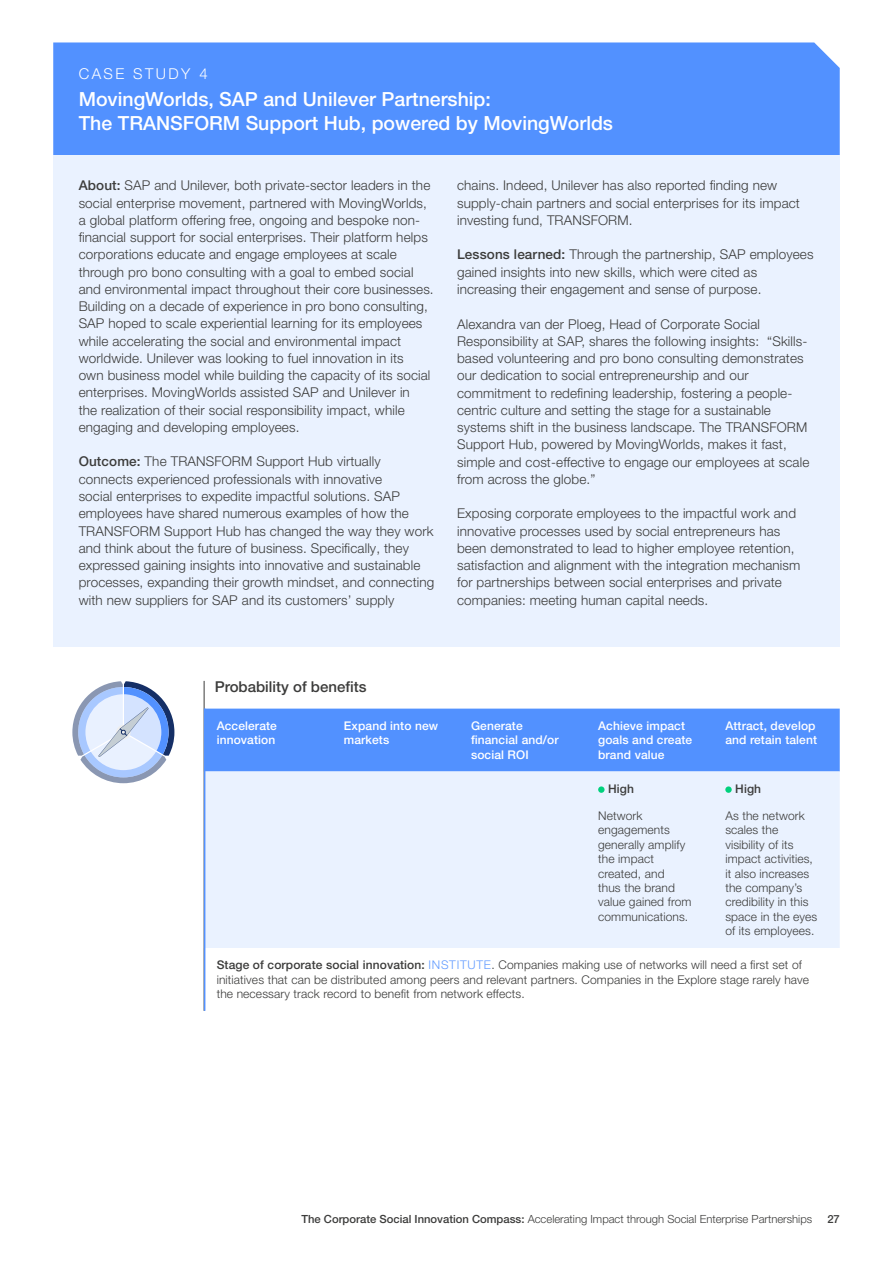
<style>
.page{position:relative;width:893px;height:1263px;background:#fff}
.page>*{position:absolute;margin:0;border:0;box-sizing:border-box;transform-origin:0 0}
.t1{font:500 19.5px/23.4px "Helvetica Neue LT Pro";color:#fff}
.t2{font:500 15px "Helvetica Neue LT Pro";color:#3c3c3b}
.t3{font:300 15px "Helvetica Neue LT Pro";letter-spacing:.16em;color:#fff}
.t4{font:300 13.5px/17.2px "Helvetica Neue LT Pro";letter-spacing:.01em;color:#3c3c3b}
.t5{font:300 12px/14.4px "Helvetica Neue LT Pro";letter-spacing:.01em;color:#3c3c3b}
.t6{font:500 12px/14.4px "Helvetica Neue LT Pro";letter-spacing:.01em;color:#fff}
.t7{font:500 12px "Helvetica Neue LT Pro";letter-spacing:.01em;color:#3c3c3b}
.t8{font:300 11.25px "Helvetica Neue LT Pro";color:#3c3c3b}
.t9{font:500 11.25px "Helvetica Neue LT Pro";color:#3c3c3b}
.s1{font-weight:500}
.s2{color:#639cff}
</style>
<div class="page">
<hr style="left:204px;top:681px;width:1px;height:330px;background:#3c3c3b">
<div style="left:53px;top:42px;width:787px;height:113px;background:#5291ff"></div>
<div style="left:53px;top:155px;width:787px;height:491px;background:#eaf2ff"></div>
<div style="left:205px;top:709px;width:635px;height:62px;background:#5291ff"></div>
<div style="left:205px;top:771px;width:635px;height:177px;background:#eaf2ff"></div>
<div style="left:598px;top:786px;width:6px;height:7px;background:#00d17d;border-radius:50%"></div>
<svg style="left:725px;top:786px;width:7px;height:7px"></svg>
<svg style="left:72px;top:681px;width:102px;height:102px"></svg>
<hr style="left:204px;top:709px;width:1px;height:302px;background:#5291ff">
<p class="t3" style="left:79px;top:64px;width:130px">CASE STUDY 4</p>
<h1 class="t1" style="left:79px;top:88px;width:536px">MovingWorlds, SAP and Unilever Partnership:<br>The TRANSFORM Support Hub, powered by MovingWorlds</h1>
<p class="t4" style="left:79px;top:177px;width:357px"><span class="s1">About:</span> SAP and Unilever, both private-sector leaders in the social enterprise movement, partnered with MovingWorlds, a global platform offering free, ongoing and bespoke non&shy;financial support for social enterprises. Their platform helps corporations educate and engage employees at scale through pro bono consulting with a goal to embed social and environmental impact throughout their core businesses.<br>Building on a decade of experience in pro bono consulting, SAP hoped to scale experiential learning for its employees while accelerating the social and environmental impact worldwide. Unilever was looking to fuel innovation in its<br>own business model while building the capacity of its social enterprises. MovingWorlds assisted SAP and Unilever in<br>the realization of their social responsibility impact, while engaging and developing employees.</p>
<p class="t4" style="left:79px;top:453px;width:357px"><span class="s1">Outcome:</span> The TRANSFORM Support Hub virtually connects experienced professionals with innovative<br>social enterprises to expedite impactful solutions. SAP employees have shared numerous examples of how the TRANSFORM Support Hub has changed the way they work and think about the future of business. Specifically, they expressed gaining insights into innovative and sustainable processes, expanding their growth mindset, and connecting with new suppliers for SAP and its customers’ supply</p>
<p class="t4" style="left:457px;top:177px;width:344px">chains. Indeed, Unilever has also reported finding new supply-chain partners and social enterprises for its impact investing fund, TRANSFORM.</p>
<p class="t4" style="left:457px;top:246px;width:358px"><span class="s1">Lessons learned:</span> Through the partnership, SAP employees gained insights into new skills, which were cited as increasing their engagement and sense of purpose.</p>
<p class="t4" style="left:457px;top:315px;width:354px">Alexandra van der Ploeg, Head of Corporate Social Responsibility at SAP, shares the following insights: “Skills&shy;based volunteering and pro bono consulting demonstrates our dedication to social entrepreneurship and our commitment to redefining leadership, fostering a people&shy;centric culture and setting the stage for a sustainable systems shift in the business landscape. The TRANSFORM Support Hub, powered by MovingWorlds, makes it fast, simple and cost-effective to engage our employees at scale from across the globe.”</p>
<p class="t4" style="left:457px;top:505px;width:345px">Exposing corporate employees to the impactful work and innovative processes used by social entrepreneurs has been demonstrated to lead to higher employee retention, satisfaction and alignment with the integration mechanism for partnerships between social enterprises and private companies: meeting human capital needs.</p>
<p class="t2" style="left:215px;top:677px;width:153px">Probability of benefits</p>
<p class="t6" style="left:217px;top:718px;width:62px">Accelerate innovation</p>
<p class="t6" style="left:344px;top:718px;width:96px">Expand into new markets</p>
<p class="t6" style="left:471px;top:718px;width:89px">Generate financial and/or social ROI</p>
<p class="t6" style="left:598px;top:718px;width:96px">Achieve impact goals and create brand value</p>
<p class="t6" style="left:725px;top:718px;width:93px">Attract, develop and retain talent</p>
<p class="t7" style="left:608px;top:781px;width:27px">High</p>
<p class="t5" style="left:598px;top:808px;width:95px">Network engagements generally amplify the impact created, and<br>thus the brand value gained from communications.</p>
<p class="t7" style="left:735px;top:781px;width:27px">High</p>
<p class="t5" style="left:725px;top:808px;width:93px">As the network scales the visibility of its impact activities, it also increases the company’s credibility in this space in the eyes of its employees.</p>
<p class="t5" style="left:217px;top:957px;width:594px"><span class="s1">Stage of corporate social innovation:</span> <span class="s2">INSTITUTE</span>. Companies making use of networks will need a first set of initiatives that can be distributed among peers and relevant partners. Companies in the Explore stage rarely have the necessary track record to benefit from network effects.</p>
<p class="t8" style="left:301px;top:1212px;width:512px"><span class="s1">The Corporate Social Innovation Compass:</span> Accelerating Impact through Social Enterprise Partnerships</p>
<p class="t9" style="left:827px;top:1212px;width:14px">27</p>
</div>
